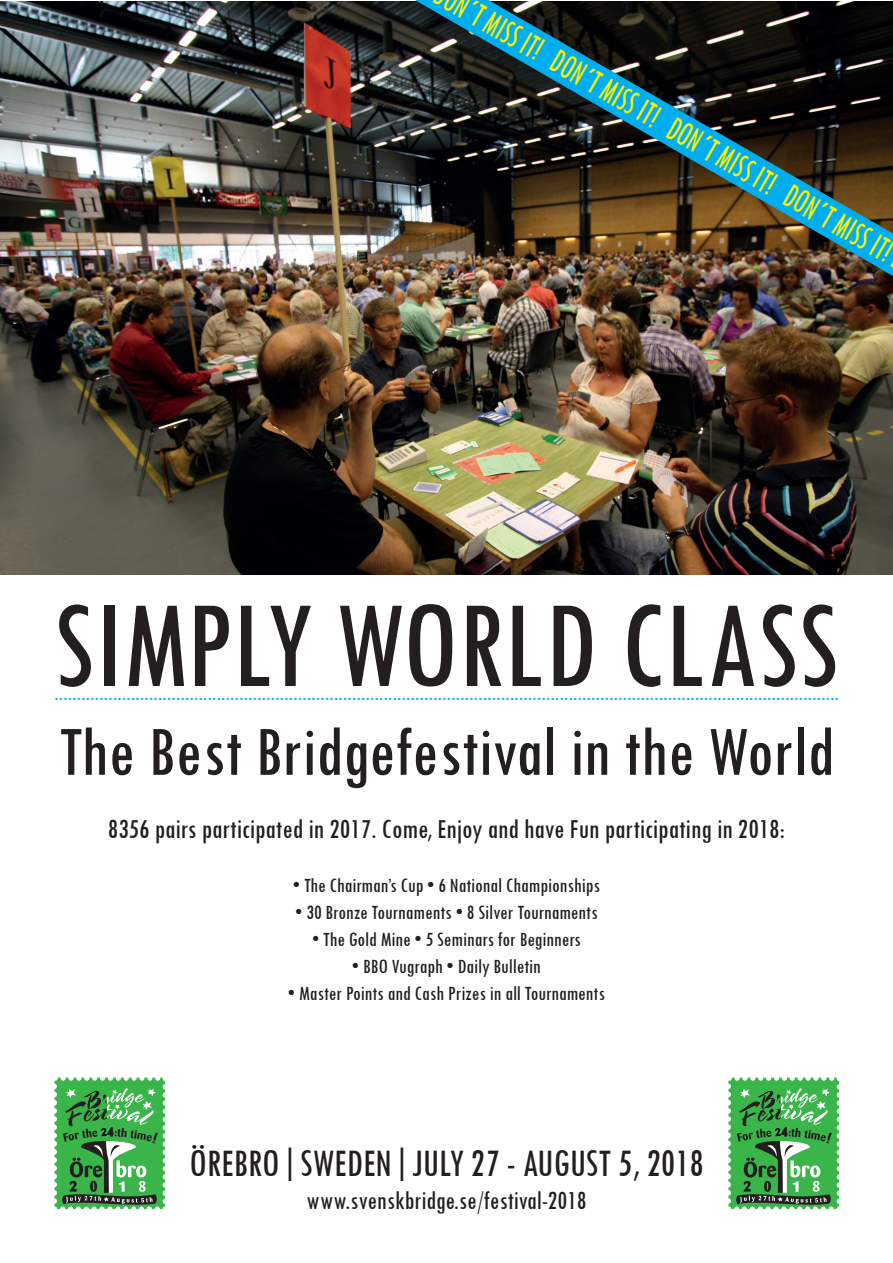
<style>
.page{position:relative;width:893px;height:1263px;background:#fff}
.page>*{position:absolute;margin:0;border:0;box-sizing:border-box;transform-origin:0 0}
.t1{font:condensed 129px "Tw Cen";color:#231f20}
.t2{font:condensed 73.5px "Tw Cen";color:#231f20}
.t3{font:condensed 40.5px "Tw Cen";color:#231f20;scale:.96 1}
.t4{font:condensed 36.75px "Tw Cen";color:#fff101;scale:.74 1}
.t5{font:condensed 28.5px "Tw Cen";color:#231f20}
.t6{font:condensed 27px "Tw Cen";color:#231f20}
.t7{font:condensed 24px "Tw Cen";color:#00aeef}
.t8{font:condensed 21px "Tw Cen";color:#231f20}
</style>
<div class="page">
<img style="left:0;top:1px;width:893px;height:573px">
<img style="left:415px;top:0;width:478px;height:276px">
<svg style="left:728px;top:1077px;width:111px;height:132px;background:#52a85d"></svg>
<svg style="left:54px;top:1077px;width:111px;height:132px;background:#52a85d"></svg>
<h3 class="t4" style="left:468px;top:-16px;width:677px;rotate:30deg">N´T MISS IT! DON´T MISS IT! DON´T MISS IT! DON´T MISS IT!</h3>
<h1 class="t1" style="left:54px;top:568px;width:786px">SIMPLY WORLD CLASS</h1>
<p class="t7" style="left:54px;top:678px;width:787px">..............................................................................................................................................................................</p>
<h2 class="t2" style="left:59px;top:707px;width:777px">The Best Bridgefestival in the World</h2>
<h3 class="t5" style="left:108px;top:812px;width:678px">8356 pairs participated in 2017. Come, Enjoy and have Fun participating in 2018:</h3>
<p class="t8" style="left:293px;top:872px;width:309px">• The Chairman’s Cup • 6 National Championships</p>
<p class="t8" style="left:295px;top:899px;width:304px">• 30 Bronze Tournaments • 8 Silver Tournaments</p>
<p class="t8" style="left:312px;top:926px;width:270px">• The Gold Mine • 5 Seminars for Beginners</p>
<p class="t8" style="left:352px;top:953px;width:190px">• BBO Vugraph • Daily Bulletin</p>
<p class="t8" style="left:288px;top:980px;width:319px">• Master Points and Cash Prizes in all Tournaments</p>
<h3 class="t3" style="left:189px;top:1139px;width:537px">ÖREBRO|SWEDEN|JULY 27 - AUGUST 5, 2018</h3>
<p class="t6" style="left:306px;top:1184px;width:282px">www.svenskbridge.se/festival-2018</p>
</div>
